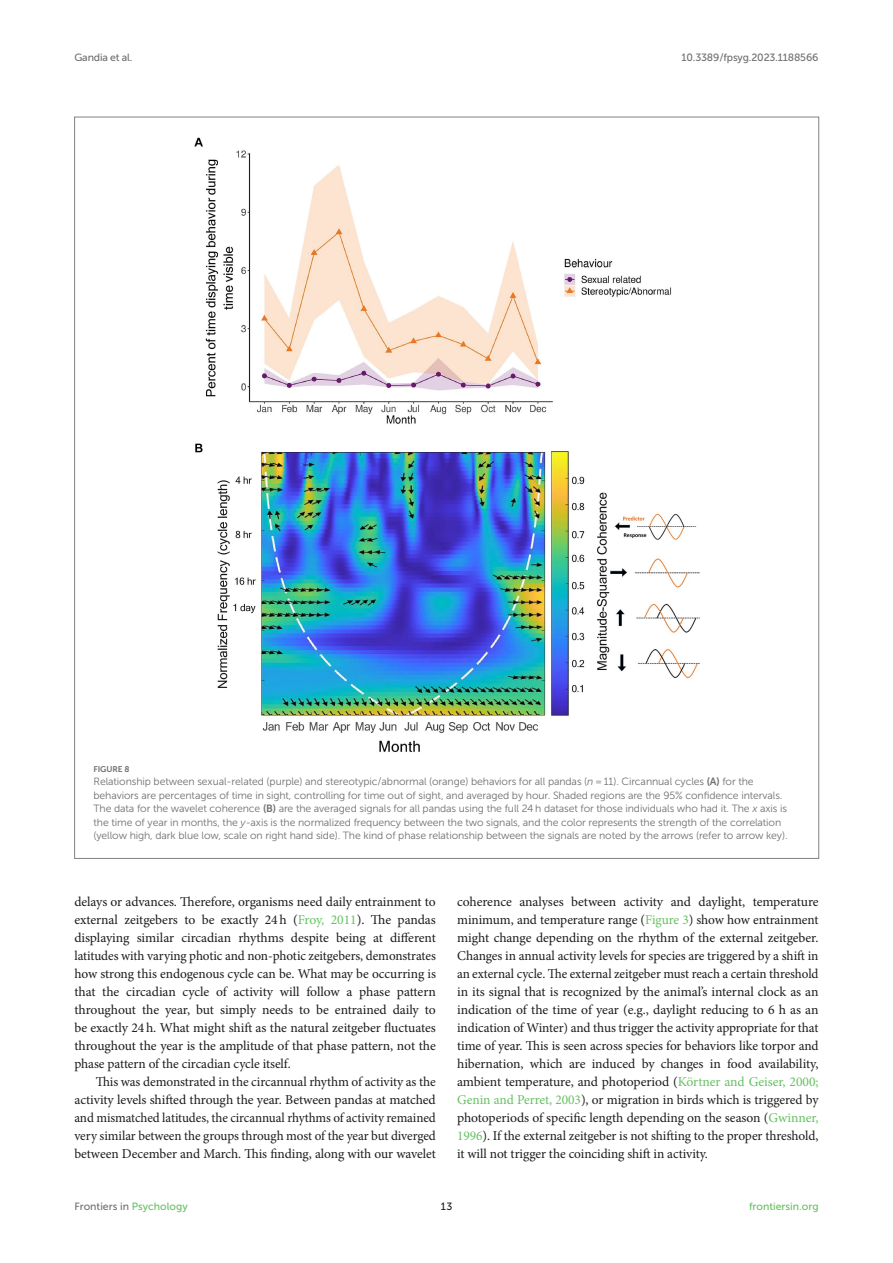
<style>
.page{position:relative;width:893px;height:1263px;background:#fff}
.page>*{position:absolute;margin:0;border:0;box-sizing:border-box;transform-origin:0 0}
.TEXT{font:13.5px/18px "Minion Pro";letter-spacing:-.005em;color:#1b1c1b;text-align:justify}
.FIG_LEG{font:10.5px/13.5px "Museo Sans 300";letter-spacing:-.01em;color:#706f70}
.t1{font:10.5px "Museo Sans 500";letter-spacing:-.015em;color:#706f70}
.t2{font:10.5px "Museo Sans 500";color:#65c161}
.t3{font:10.5px "Museo Sans 500";color:#1b1c1b}
.FIG_HD{font:8.25px "Museo Sans 700";letter-spacing:-.01em;color:#706f70}
.s1{font-style:italic}
.s2{font-family:"Museo Sans 700"}
.s3{color:#65c161}
</style>
<div class="page">
<img style="left:194px;top:137px;width:506px;height:615px">
<p class="t1" style="left:74px;top:51px;width:60px">Gandia et al.</p>
<p class="t1" style="left:681px;top:51px;width:138px">10.3389/fpsyg.2023.1188566</p>
<p class="FIG_HD" style="left:94px;top:764px;width:37px">FIGURE 8</p>
<p class="FIG_LEG" style="left:94px;top:775px;width:695px">Relationship between sexual-related (purple) and stereotypic/abnormal (orange) behaviors for all pandas (<span class="s1">n</span> = 11). Circannual cycles <span class="s2">(A)</span> for the behaviors are percentages of time in sight, controlling for time out of sight, and averaged by hour. Shaded regions are the 95% confidence intervals.<br>The data for the wavelet coherence <span class="s2">(B)</span> are the averaged signals for all pandas using the full 24 h dataset for those individuals who had it. The <span class="s1">x</span> axis is the time of year in months, the <span class="s1">y</span>-axis is the normalized frequency between the two signals, and the color represents the strength of the correlation (yellow high, dark blue low, scale on right hand side). The kind of phase relationship between the signals are noted by the arrows (refer to arrow key).</p>
<p class="TEXT" style="left:74px;top:893px;width:363px">delays or advances. Therefore, organisms need daily entrainment to external zeitgebers to be exactly 24h (<span class="s3">Froy, 2011</span>). The pandas displaying similar circadian rhythms despite being at different latitudes with varying photic and non-photic zeitgebers, demonstrates how strong this endogenous cycle can be. What may be occurring is that the circadian cycle of activity will follow a phase pattern throughout the year, but simply needs to be entrained daily to be exactly 24h. What might shift as the natural zeitgeber fluctuates throughout the year is the amplitude of that phase pattern, not the phase pattern of the circadian cycle itself.</p>
<p class="TEXT" style="left:74px;top:1073px;width:363px;text-indent:21px">This was demonstrated in the circannual rhythm of activity as the activity levels shifted through the year. Between pandas at matched and mismatched latitudes, the circannual rhythms of activity remained very similar between the groups through most of the year but diverged between December and March. This finding, along with our wavelet</p>
<p class="TEXT" style="left:457px;top:893px;width:363px">coherence analyses between activity and daylight, temperature minimum, and temperature range (<span class="s3">Figure 3</span>) show how entrainment might change depending on the rhythm of the external zeitgeber.<br>Changes in annual activity levels for species are triggered by a shift in an external cycle. The external zeitgeber must reach a certain threshold in its signal that is recognized by the animal’s internal clock as an indication of the time of year (e.g., daylight reducing to 6 h as an indication of Winter) and thus trigger the activity appropriate for that time of year. This is seen across species for behaviors like torpor and hibernation, which are induced by changes in food availability, ambient temperature, and photoperiod (<span class="s3">Körtner and Geiser, 2000; Genin and Perret, 2003</span>), or migration in birds which is triggered by photoperiods of specific length depending on the season (<span class="s3">Gwinner, 1996</span>). If the external zeitgeber is not shifting to the proper threshold, it will not trigger the coinciding shift in activity.</p>
<p class="t1" style="left:74px;top:1200px;width:115px">Frontiers in <span class="s3">Psychology</span></p>
<p class="t3" style="left:441px;top:1200px;width:13px">13</p>
<p class="t2" style="left:749px;top:1200px;width:71px">frontiersin.org</p>
</div>
